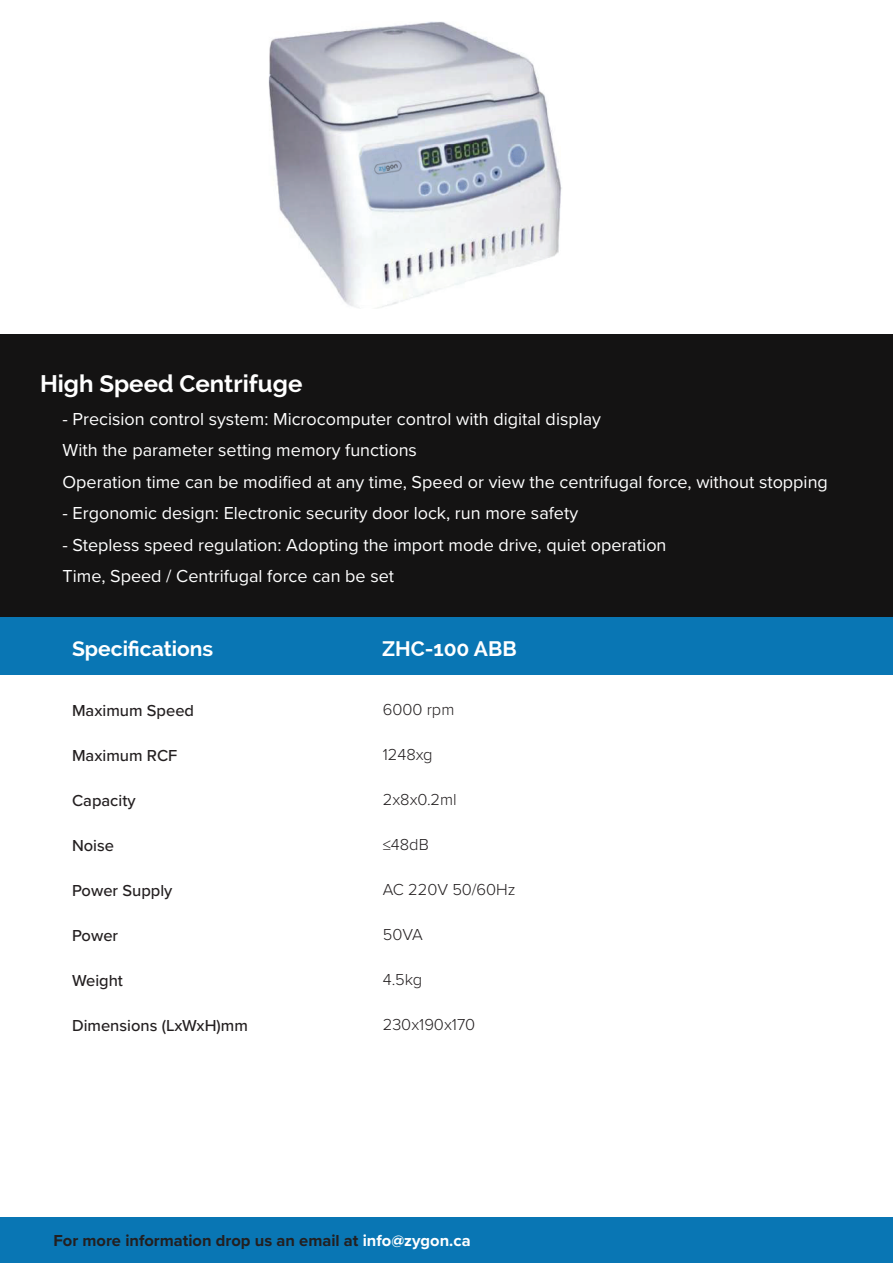
<style>
.page{position:relative;width:893px;height:1263px;background:#fff}
.page>*{position:absolute;margin:0;border:0;box-sizing:border-box;transform-origin:0 0}
.t1{font:700 24px "Raleway";color:#fff}
.t2{font:700 21px "Raleway";color:#fff}
.t3{font:18px/31.5px "Proxima Nova";color:#fff}
.t4{font:500 16.5px "Proxima Nova";color:#231f20}
.t5{font:300 16.5px "Proxima Nova";color:#231f20}
.t6{font:700 16.5px "Proxima Nova";color:#231f20}
.s1{color:#fff}
</style>
<div class="page">
<img style="left:268px;top:21px;width:294px;height:287px">
<div style="left:0;top:1217px;width:892px;height:46px;background:#0976b4"></div>
<div style="left:0;top:335px;width:892px;height:331px;background:#141313"></div>
<div style="left:0;top:617px;width:893px;height:58px;background:#0976b4"></div>
<h1 class="t1" style="left:40px;top:370px;width:264px">High Speed Centrifuge</h1>
<p class="t3" style="left:63px;top:402px;width:767px">- Precision control system: Microcomputer control with digital display<br>With the parameter setting memory functions<br>Operation time can be modified at any time, Speed or view the centrifugal force, without stopping</p>
<p class="t3" style="left:63px;top:497px;width:517px">- Ergonomic design: Electronic security door lock, run more safety</p>
<p class="t3" style="left:63px;top:528px;width:605px">- Stepless speed regulation: Adopting the import mode drive, quiet operation<br>Time, Speed / Centrifugal force can be set</p>
<p class="t2" style="left:72px;top:636px;width:143px">Specifications</p>
<p class="t2" style="left:382px;top:636px;width:136px">ZHC-100 ABB</p>
<p class="t4" style="left:72px;top:698px;width:124px">Maximum Speed</p>
<p class="t4" style="left:72px;top:743px;width:107px">Maximum RCF</p>
<p class="t4" style="left:72px;top:788px;width:65px">Capacity</p>
<p class="t4" style="left:72px;top:833px;width:44px">Noise</p>
<p class="t4" style="left:72px;top:878px;width:102px">Power Supply</p>
<p class="t4" style="left:72px;top:923px;width:48px">Power</p>
<p class="t4" style="left:72px;top:968px;width:52px">Weight</p>
<p class="t4" style="left:72px;top:1013px;width:177px">Dimensions (LxWxH)mm</p>
<p class="t5" style="left:383px;top:698px;width:73px">6000 rpm</p>
<p class="t5" style="left:383px;top:743px;width:51px">1248xg</p>
<p class="t5" style="left:383px;top:788px;width:76px">2x8x0.2ml</p>
<p class="t5" style="left:383px;top:833px;width:48px">≤48dB</p>
<p class="t5" style="left:383px;top:878px;width:134px">AC 220V 50/60Hz</p>
<p class="t5" style="left:383px;top:923px;width:42px">50VA</p>
<p class="t5" style="left:383px;top:968px;width:41px">4.5kg</p>
<p class="t5" style="left:383px;top:1013px;width:94px">230x190x170</p>
<p class="t6" style="left:53px;top:1228px;width:419px">For more information drop us an email at <span class="s1">info@zygon.ca</span></p>
</div>
